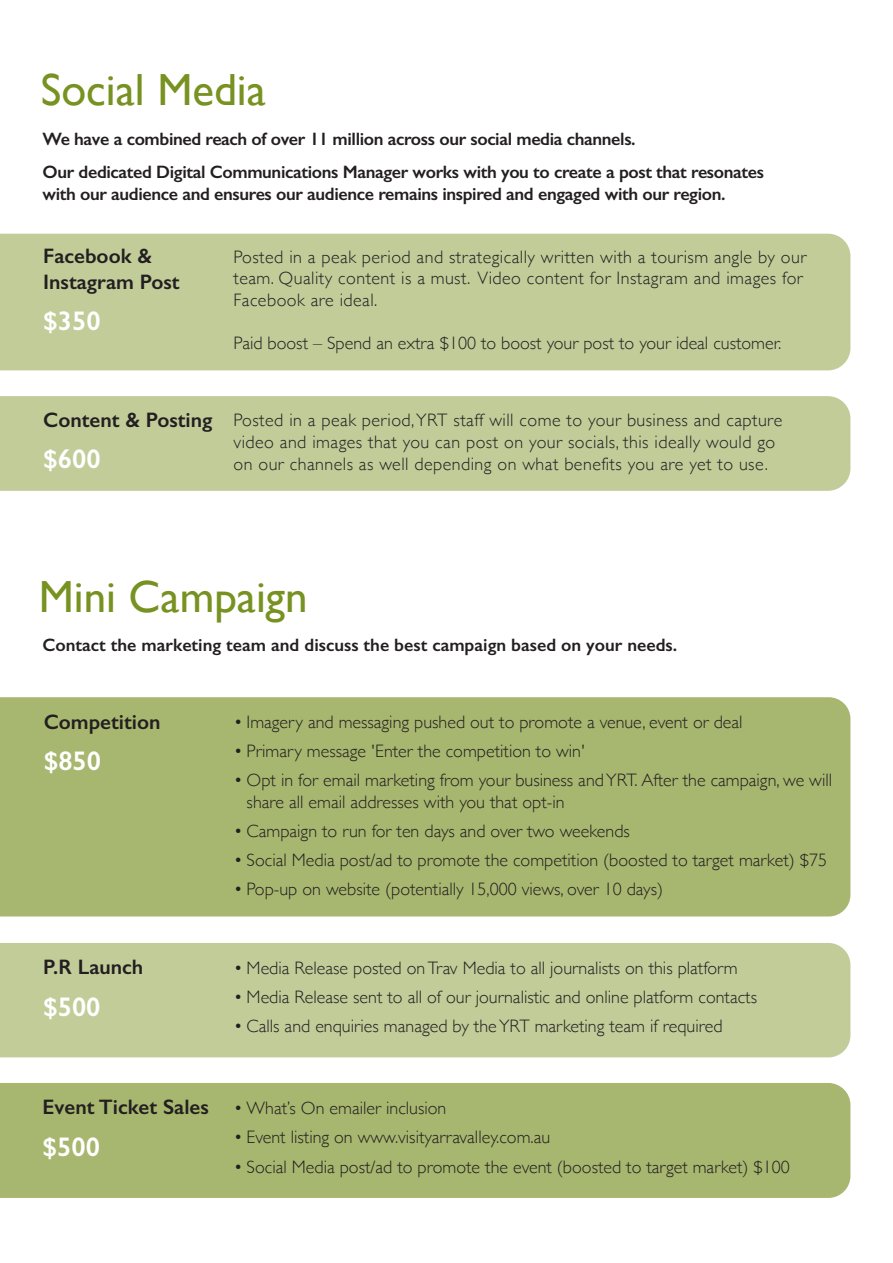
<style>
.page{position:relative;width:893px;height:1263px;background:#fff}
.page>*{position:absolute;margin:0;border:0;box-sizing:border-box;transform-origin:0 0}
.t1{font:45px "Gill Sans";color:#779221}
.t2{font:600 27px "Gill Sans";color:#fff}
.t3{font:600 21px/25.2px "Gill Sans";color:#231f20}
.t4{font:300 18px/21.6px "Gill Sans";color:#231f20}
.t5{font:300 18px/21.6px "Gill Sans";letter-spacing:.025em;color:#231f20}
.t6{font:600 18px/33.6px "Gill Sans";letter-spacing:-.02em;color:#231f20}
.t7{font:600 18px "Gill Sans";color:#231f20}
</style>
<div class="page">
<div style="left:0;top:697px;width:850px;height:219px;background:#a7b770"></div>
<div style="left:0;top:943px;width:850px;height:114px;background:#c1cc99"></div>
<div style="left:0;top:1083px;width:850px;height:115px;background:#a7b770"></div>
<div style="left:0;top:234px;width:850px;height:136px;background:#c1cc99"></div>
<div style="left:0;top:396px;width:850px;height:95px;background:#c1cc99"></div>
<h1 class="t1" style="left:41px;top:64px;width:227px">Social Media</h1>
<p class="t6" style="left:43px;top:122px;width:723px">We have a combined reach of over 11 million across our social media channels.<br>Our dedicated Digital Communications Manager works with you to create a post that resonates</p>
<p class="t6" style="left:43px;top:177px;width:685px">with our audience and ensures our audience remains inspired and engaged with our region.</p>
<p class="t3" style="left:43px;top:243px;width:138px">Facebook &amp;<br>Instagram Post</p>
<h2 class="t2" style="left:43px;top:304px;width:59px">$350</h2>
<p class="t5" style="left:234px;top:245px;width:574px">Posted in a peak period and strategically written with a tourism angle by our team. Quality content is a must. Video content for Instagram and images for<br>Facebook are ideal.</p>
<p class="t4" style="left:234px;top:332px;width:549px">Paid boost – Spend an extra $100 to boost your post to your ideal customer.</p>
<p class="t3" style="left:43px;top:407px;width:171px">Content &amp; Posting</p>
<h2 class="t2" style="left:43px;top:443px;width:59px">$600</h2>
<p class="t5" style="left:234px;top:409px;width:550px">Posted in a peak period, YRT staff will come to your business and capture video and images that you can post on your socials, this ideally would go on our channels as well depending on what benefits you are yet to use.</p>
<h1 class="t1" style="left:39px;top:570px;width:270px">Mini Campaign</h1>
<p class="t7" style="left:43px;top:634px;width:636px">Contact the marketing team and discuss the best campaign based on your needs.</p>
<p class="t3" style="left:44px;top:709px;width:118px">Competition</p>
<h2 class="t2" style="left:44px;top:745px;width:59px">$850</h2>
<p class="t3" style="left:43px;top:954px;width:102px">P.R Launch</p>
<h2 class="t2" style="left:43px;top:990px;width:59px">$500</h2>
<p class="t3" style="left:43px;top:1094px;width:168px">Event Ticket Sales</p>
<h2 class="t2" style="left:43px;top:1130px;width:59px">$500</h2>
<p class="t4" style="left:234px;top:711px;width:510px">• Imagery and messaging pushed out to promote a venue, event or deal</p>
<p class="t4" style="left:234px;top:740px;width:353px">• Primary message 'Enter the competition to win'</p>
<p class="t4" style="left:247px;top:769px;width:587px;text-indent:-13px">• Opt in for email marketing from your business and YRT. After the campaign, we will share all email addresses with you that opt-in</p>
<p class="t4" style="left:234px;top:820px;width:398px">• Campaign to run for ten days and over two weekends</p>
<p class="t4" style="left:234px;top:849px;width:595px">• Social Media post/ad to promote the competition (boosted to target market) $75</p>
<p class="t4" style="left:234px;top:878px;width:431px">• Pop-up on website (potentially 15,000 views, over 10 days)</p>
<p class="t4" style="left:234px;top:956px;width:505px">• Media Release posted on Trav Media to all journalists on this platform</p>
<p class="t4" style="left:234px;top:985px;width:525px">• Media Release sent to all of our journalistic and online platform contacts</p>
<p class="t4" style="left:234px;top:1014px;width:490px">• Calls and enquiries managed by the YRT marketing team if required</p>
<p class="t4" style="left:234px;top:1097px;width:214px">• What’s On emailer inclusion</p>
<p class="t4" style="left:234px;top:1126px;width:318px">• Event listing on www.visityarravalley.com.au</p>
<p class="t4" style="left:234px;top:1155px;width:558px">• Social Media post/ad to promote the event (boosted to target market) $100</p>
</div>
